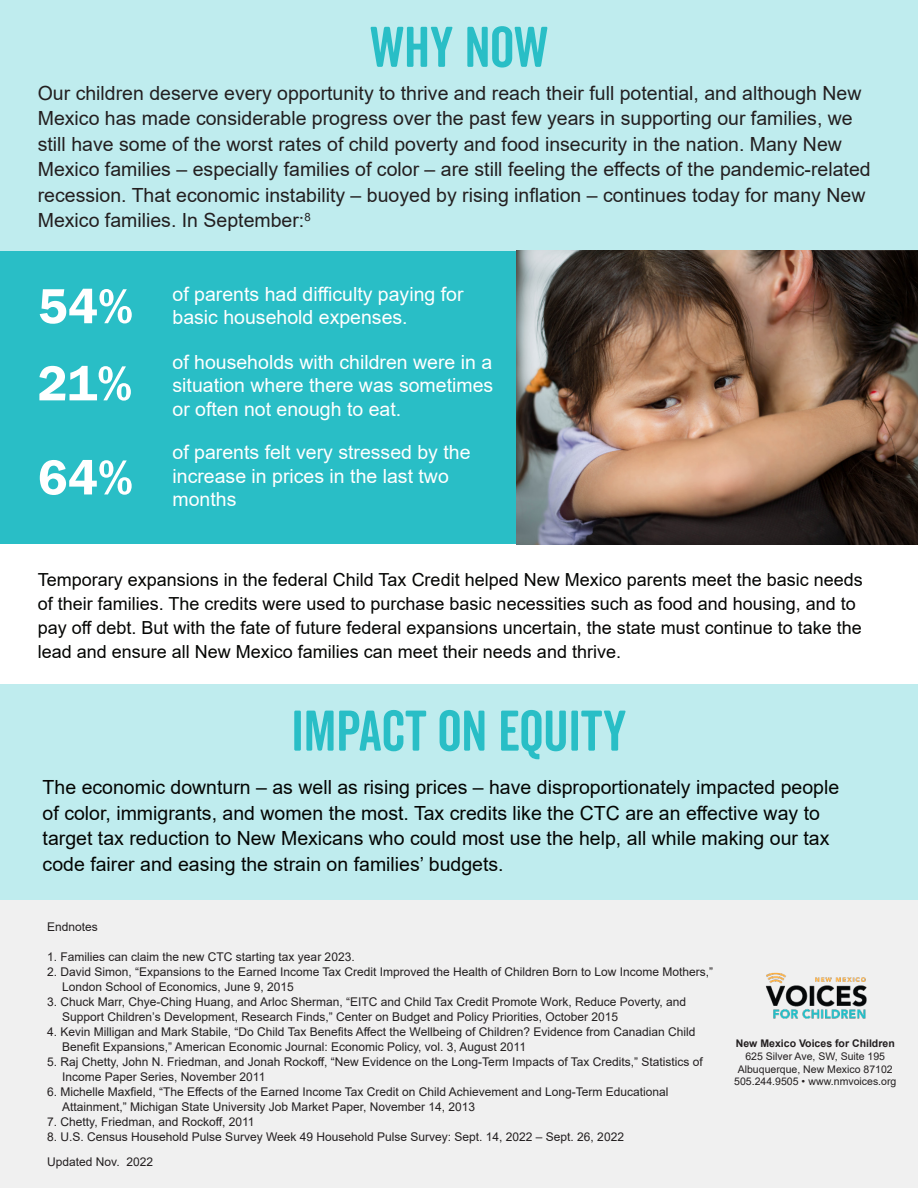
<style>
.page{position:relative;width:918px;height:1188px;background:#fff}
.page>*{position:absolute;margin:0;border:0;box-sizing:border-box;transform-origin:0 0}
.t1{font:55.5px "Veneer Clean Soft";color:#29bec6}
.t2{font:600 51px "Franklin Gothic";color:#fff}
.t3{font:19.5px/25.5px "Arial";color:#231f20}
.t4{font:19.5px/25.5px "Arial";color:#040503}
.t5{font:19.5px/23.4px "Arial";color:#fff}
.t6{font:18px/24px "Arial";color:#040503}
.t7{font:12px/15px "Arial";color:#231f20}
.Footnote{font:10.5px "Arial";color:#231f20}
.Footnote-2{font:700 10.5px "Arial";color:#231f20}
</style>
<div class="page">
<div style="left:0;top:685px;width:918px;height:233px;background:#bfecee"></div>
<div style="left:0;top:251px;width:516px;height:293px;background:#29bec6"></div>
<div style="left:0;top:901px;width:918px;height:287px;background:#f0f0f0"></div>
<img style="left:765px;top:972px;width:102px;height:47px">
<div style="left:0;top:0;width:918px;height:251px;background:#bfecee"></div>
<img style="left:516px;top:251px;width:402px;height:293px">
<p class="t1" style="left:370px;top:13px;width:180px">WHY NOW</p>
<p class="t3" style="left:38px;top:80px;width:834px">Our children deserve every opportunity to thrive and reach their full potential, and although New Mexico has made considerable progress over the past few years in supporting our families, we still have some of the worst rates of child poverty and food insecurity in the nation. Many New Mexico families – especially families of color – are still feeling the effects of the pandemic-related recession. That economic instability – buoyed by rising inflation – continues today for many New Mexico families. In September:<sup>8</sup></p>
<p class="t2" style="left:38px;top:275px;width:97px">54%</p>
<p class="t2" style="left:38px;top:352px;width:96px">21%</p>
<p class="t2" style="left:38px;top:446px;width:97px">64%</p>
<p class="t5" style="left:173px;top:282px;width:293px">of parents had difficulty paying for basic household expenses.</p>
<p class="t5" style="left:173px;top:350px;width:322px;text-align:justify">of households with children were in a situation where there was sometimes or often not enough to eat.</p>
<p class="t5" style="left:173px;top:441px;width:300px">of parents felt very stressed by the increase in prices in the last two months</p>
<p class="t6" style="left:38px;top:567px;width:827px">Temporary expansions in the federal Child Tax Credit helped New Mexico parents meet the basic needs of their families. The credits were used to purchase basic necessities such as food and housing, and to pay off debt. But with the fate of future federal expansions uncertain, the state must continue to take the lead and ensure all New Mexico families can meet their needs and thrive.</p>
<p class="t1" style="left:292px;top:697px;width:336px">IMPACT ON EQUITY</p>
<p class="t4" style="left:43px;top:775px;width:798px">The economic downturn – as well as rising prices – have disproportionately impacted people of color, immigrants, and women the most. Tax credits like the CTC are an effective way to target tax reduction to New Mexicans who could most use the help, all while making our tax code fairer and easing the strain on families’ budgets.</p>
<p class="t7" style="left:47px;top:919px;width:52px">Endnotes</p>
<p class="t7" style="left:47px;top:949px;width:309px">1. Families can claim the new CTC starting tax year 2023.</p>
<p class="t7" style="left:62px;top:964px;width:653px;text-indent:-15px">2. David Simon, “Expansions to the Earned Income Tax Credit Improved the Health of Children Born to Low Income Mothers,”<br>London School of Economics, June 9, 2015</p>
<p class="t7" style="left:62px;top:994px;width:625px;text-indent:-15px">3. Chuck Marr, Chye-Ching Huang, and Arloc Sherman, “EITC and Child Tax Credit Promote Work, Reduce Poverty, and<br>Support Children’s Development, Research Finds,” Center on Budget and Policy Priorities, October 2015</p>
<p class="t7" style="left:62px;top:1024px;width:635px;text-indent:-15px">4. Kevin Milligan and Mark Stabile, “Do Child Tax Benefits Affect the Wellbeing of Children? Evidence from Canadian Child<br>Benefit Expansions,” American Economic Journal: Economic Policy, vol. 3, August 2011</p>
<p class="t7" style="left:62px;top:1054px;width:642px;text-indent:-15px">5. Raj Chetty, John N. Friedman, and Jonah Rockoff, “New Evidence on the Long-Term Impacts of Tax Credits,” Statistics of<br>Income Paper Series, November 2011</p>
<p class="t7" style="left:62px;top:1084px;width:608px;text-indent:-15px">6. Michelle Maxfield, “The Effects of the Earned Income Tax Credit on Child Achievement and Long-Term Educational<br>Attainment,” Michigan State University Job Market Paper, November 14, 2013</p>
<p class="t7" style="left:47px;top:1114px;width:209px">7. Chetty, Friedman, and Rockoff, 2011</p>
<p class="t7" style="left:47px;top:1129px;width:578px">8. U.S. Census Household Pulse Survey Week 49 Household Pulse Survey: Sept. 14, 2022 – Sept. 26, 2022</p>
<p class="t7" style="left:47px;top:1155px;width:107px">Updated Nov. 2022</p>
<p class="Footnote-2" style="left:736px;top:1036px;width:160px">New Mexico Voices for Children</p>
<p class="Footnote" style="left:745px;top:1049px;width:141px">625 Silver Ave, SW, Suite 195</p>
<p class="Footnote" style="left:738px;top:1062px;width:157px">Albuquerque, New Mexico 87102</p>
<p class="Footnote" style="left:734px;top:1074px;width:164px">505.244.9505 • www.nmvoices.org</p>
</div>
